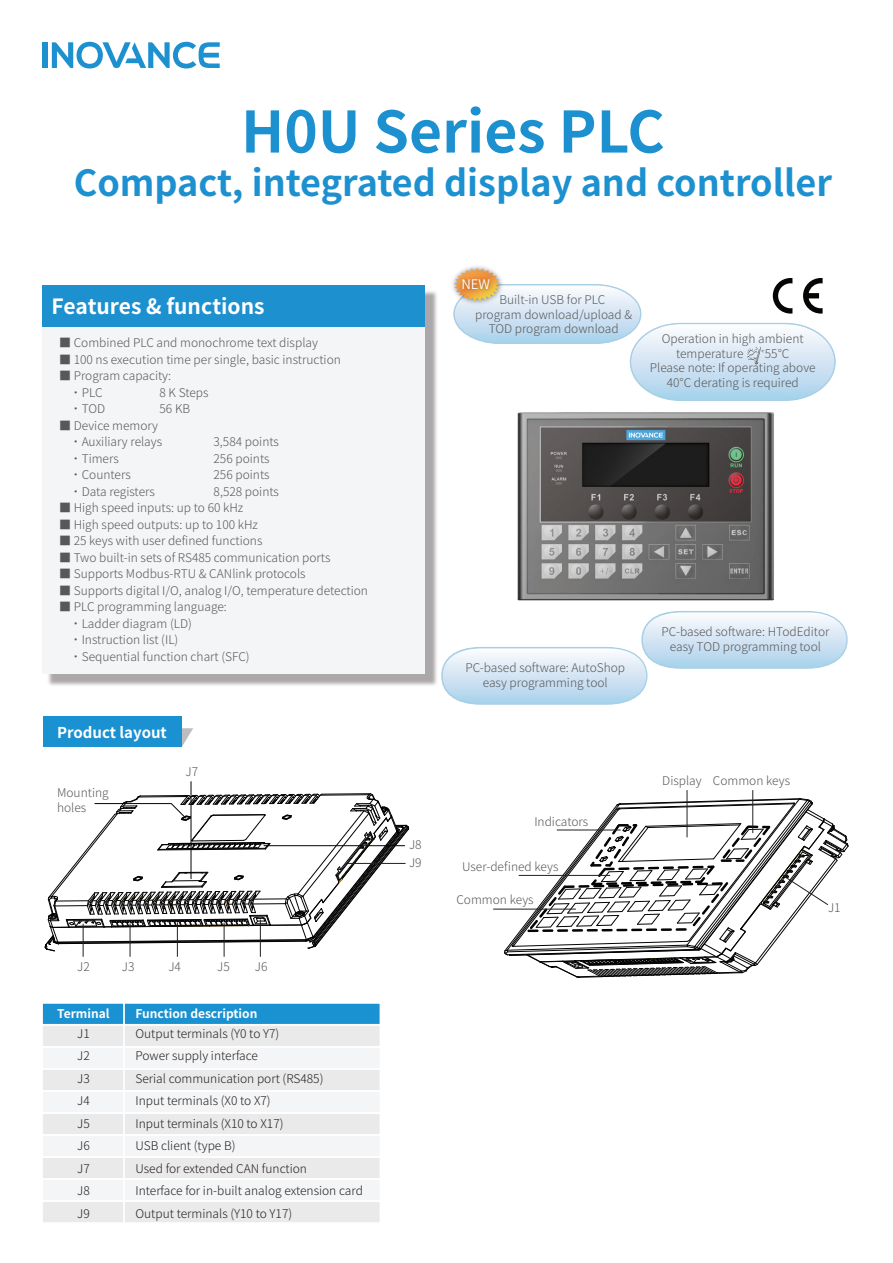
<style>
.page{position:relative;width:893px;height:1263px;background:#fff}
.page>*{position:absolute;margin:0;border:0;box-sizing:border-box;transform-origin:0 0}
.t1{font:700 57px "Source Han Sans CN";color:#1d90d0}
.t2{font:700 36px "Source Han Sans CN";color:#1d90d0}
.t3{font:700 21px "Source Han Sans CN";color:#fff}
.t4{font:700 15px "Source Han Sans CN";color:#fff}
.t5{font:13.2px "Source Han Sans CN";color:#fff}
.t6{font:300 12px/14.4px "Source Han Sans CN";color:#585858}
.t7{font:300 12px/22.5px "Source Han Sans CN";color:#231f20;text-align:justify}
.t8{font:700 12px "Source Han Sans CN";color:#fff}
</style>
<div class="page">
<div style="left:42px;top:42px;width:5px;height:26px;background:#1d90d0"></div>
<svg style="left:52px;top:42px;width:168px;height:27px"></svg>
<img style="left:48px;top:291px;width:389px;height:395px">
<div style="left:42px;top:285px;width:383px;height:389px;background:#f4f5f6"></div>
<div style="left:42px;top:285px;width:383px;height:42px;background:#1d90d0"></div>
<svg style="left:453px;top:268px;width:383px;height:133px"></svg>
<img style="left:455px;top:272px;width:42px;height:38px">
<svg style="left:441px;top:611px;width:407px;height:94px"></svg>
<img style="left:509px;top:397px;width:271px;height:220px">
<svg style="left:181px;top:728px;width:12px;height:19px"></svg>
<div style="left:43px;top:717px;width:138px;height:30px;background:#1a91d1"></div>
<div style="left:41px;top:1002px;width:84px;height:23px;background:#1a91d1;border:2px solid #fff"></div>
<div style="left:123px;top:1002px;width:258px;height:23px;background:#1a91d1;border:2px solid #fff"></div>
<div style="left:41px;top:1024px;width:84px;height:23px;background:#eaeaea;border:2px solid #fff"></div>
<div style="left:123px;top:1024px;width:258px;height:23px;background:#eaeaea;border:2px solid #fff"></div>
<div style="left:41px;top:1046px;width:84px;height:23px;background:#f4f5f6;border:2px solid #fff"></div>
<div style="left:123px;top:1046px;width:258px;height:23px;background:#f4f5f6;border:2px solid #fff"></div>
<div style="left:41px;top:1068px;width:84px;height:23px;background:#eaeaea;border:2px solid #fff"></div>
<div style="left:123px;top:1068px;width:258px;height:23px;background:#eaeaea;border:2px solid #fff"></div>
<div style="left:41px;top:1090px;width:84px;height:23px;background:#f4f5f6"></div>
<div style="left:123px;top:1090px;width:258px;height:23px;background:#f4f5f6"></div>
<div style="left:41px;top:1112px;width:84px;height:23px;background:#eaeaea;border:2px solid #fff"></div>
<div style="left:123px;top:1112px;width:258px;height:23px;background:#eaeaea;border:2px solid #fff"></div>
<div style="left:41px;top:1134px;width:84px;height:24px;background:#f4f5f6"></div>
<div style="left:123px;top:1134px;width:258px;height:24px;background:#f4f5f6"></div>
<div style="left:41px;top:1156px;width:84px;height:24px;background:#eaeaea;border:2px solid #fff"></div>
<div style="left:123px;top:1156px;width:258px;height:24px;background:#eaeaea;border:2px solid #fff"></div>
<div style="left:41px;top:1178px;width:84px;height:24px;background:#f4f5f6;border:2px solid #fff"></div>
<div style="left:123px;top:1178px;width:258px;height:24px;background:#f4f5f6;border:2px solid #fff"></div>
<div style="left:41px;top:1200px;width:84px;height:24px;background:#eaeaea;border:2px solid #fff"></div>
<div style="left:123px;top:1200px;width:258px;height:24px;background:#eaeaea;border:2px solid #fff"></div>
<hr style="left:687px;top:790px;width:1px;height:47px;background:#231f20">
<hr style="left:752px;top:790px;width:1px;height:43px;background:#231f20">
<svg style="left:504px;top:798px;width:344px;height:180px"></svg>
<hr style="left:557px;top:830px;width:64px;height:1px;background:#231f20">
<hr style="left:519px;top:875px;width:91px;height:1px;background:#231f20">
<hr style="left:493px;top:909px;width:83px;height:1px;background:#231f20">
<svg style="left:45px;top:793px;width:364px;height:158px"></svg>
<hr style="left:191px;top:781px;width:1px;height:98px;background:#030303">
<hr style="left:264px;top:845px;width:141px;height:1px;background:#030303">
<hr style="left:348px;top:863px;width:58px;height:1px;background:#231f20">
<hr style="left:260px;top:919px;width:1px;height:38px;background:#231f20">
<hr style="left:224px;top:922px;width:1px;height:35px;background:#231f20">
<hr style="left:177px;top:922px;width:1px;height:35px;background:#231f20">
<hr style="left:130px;top:923px;width:1px;height:34px;background:#231f20">
<hr style="left:83px;top:924px;width:1px;height:33px;background:#231f20">
<h1 class="t1" style="left:241px;top:100px;width:425px">H0U Series PLC</h1>
<h2 class="t2" style="left:74px;top:162px;width:760px">Compact, integrated display and controller</h2>
<h3 class="t3" style="left:52px;top:294px;width:214px">Features &amp; functions</h3>
<p class="t6" style="left:59px;top:336px;width:260px">■ Combined PLC and monochrome text display</p>
<p class="t6" style="left:59px;top:352px;width:283px">■ 100 ns execution time per single, basic instruction</p>
<p class="t6" style="left:70px;top:368px;width:103px;line-height:16.5px;text-indent:-11px">■ Program capacity: ˙PLC</p>
<p class="t6" style="left:160px;top:385px;width:51px">8 K Steps</p>
<p class="t6" style="left:70px;top:402px;width:37px">˙TOD</p>
<p class="t6" style="left:160px;top:402px;width:32px">56 KB</p>
<p class="t6" style="left:70px;top:417px;width:94px;line-height:16.5px;text-indent:-11px">■ Device memory ˙Auxiliary relays</p>
<p class="t6" style="left:214px;top:435px;width:67px">3,584 points</p>
<p class="t6" style="left:70px;top:451px;width:51px">˙Timers</p>
<p class="t6" style="left:214px;top:451px;width:58px">256 points</p>
<p class="t6" style="left:70px;top:468px;width:63px">˙Counters</p>
<p class="t6" style="left:214px;top:468px;width:58px">256 points</p>
<p class="t6" style="left:70px;top:484px;width:87px">˙Data registers</p>
<p class="t6" style="left:214px;top:484px;width:67px">8,528 points</p>
<p class="t6" style="left:59px;top:501px;width:186px">■ High speed inputs: up to 60 kHz</p>
<p class="t6" style="left:59px;top:517px;width:200px">■ High speed outputs: up to 100 kHz</p>
<p class="t6" style="left:59px;top:534px;width:205px">■ 25 keys with user defined functions</p>
<p class="t6" style="left:59px;top:550px;width:273px">■ Two built-in sets of RS485 communication ports</p>
<p class="t6" style="left:59px;top:567px;width:248px">■ Supports Modbus-RTU &amp; CANlink protocols</p>
<p class="t6" style="left:59px;top:583px;width:311px">■ Supports digital I/O, analog I/O, temperature detection</p>
<p class="t6" style="left:70px;top:599px;width:182px;line-height:16.5px;text-indent:-11px">■ PLC programming language: ˙Ladder diagram (LD) ˙Instruction list (IL) ˙Sequential function chart (SFC)</p>
<p class="t4" style="left:57px;top:724px;width:111px">Product layout</p>
<p class="t6" style="left:57px;top:786px;width:53px">Mounting holes</p>
<p class="t6" style="left:185px;top:765px;width:14px">J7</p>
<p class="t6" style="left:77px;top:959px;width:14px">J2</p>
<p class="t6" style="left:122px;top:959px;width:14px">J3</p>
<p class="t6" style="left:168px;top:959px;width:14px">J4</p>
<p class="t6" style="left:217px;top:959px;width:14px">J5</p>
<p class="t6" style="left:255px;top:959px;width:14px">J6</p>
<p class="t8" style="left:57px;top:1007px;width:54px">Terminal</p>
<p class="t8" style="left:135px;top:1007px;width:124px">Function description</p>
<p class="t7" style="left:77px;top:1022px;width:14px">J1<br>J2<br>J3<br>J4<br>J5<br>J6<br>J7<br>J8<br>J9</p>
<p class="t7" style="left:135px;top:1022px;width:229px;text-align:left">Output terminals (Y0 to Y7)<br>Power supply interface<br>Serial communication port (RS485)<br>Input terminals (X0 to X7)<br>Input terminals (X10 to X17)<br>USB client (type B)<br>Used for extended CAN function<br>Interface for in-built analog extension card<br>Output terminals (Y10 to Y17)</p>
<p class="t5" style="left:461px;top:277px;width:30px">NEW</p>
<p class="t6" style="left:475px;top:293px;width:158px;text-align:center">Built-in USB for PLC<br>program download/upload &amp;<br>TOD program download</p>
<p class="t6" style="left:676px;top:332px;width:129px;text-indent:-14px">Operation in high ambient temperature</p>
<p class="t6" style="left:765px;top:346px;width:26px">55°C</p>
<p class="t6" style="left:650px;top:361px;width:167px">Please note: If operating above</p>
<p class="t6" style="left:667px;top:375px;width:134px">40°C derating is required</p>
<p class="t6" style="left:465px;top:661px;width:161px;text-align:center">PC-based software: AutoShop easy programming tool</p>
<p class="t6" style="left:409px;top:836px;width:14px;line-height:17.7px">J8<br>J9</p>
<p class="t6" style="left:534px;top:814px;width:55px">Indicators</p>
<p class="t6" style="left:462px;top:859px;width:98px">User-defined keys</p>
<p class="t6" style="left:456px;top:893px;width:79px">Common keys</p>
<p class="t6" style="left:661px;top:625px;width:169px;text-align:center">PC-based software: HTodEditor easy TOD programming tool</p>
<p class="t6" style="left:662px;top:773px;width:129px">Display Common keys</p>
<p class="t6" style="left:828px;top:900px;width:14px">J1</p>
</div>
